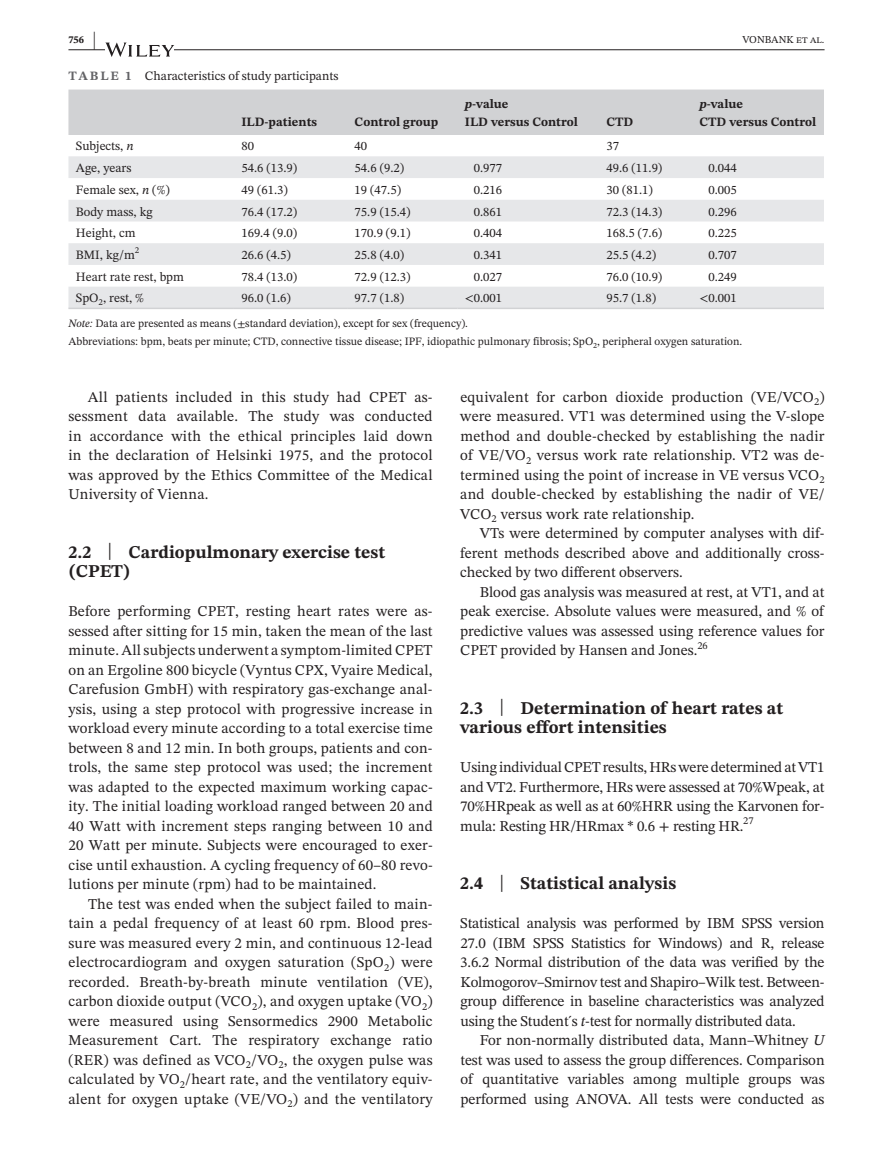
<style>
.page{position:relative;width:893px;height:1174px;background:#fff}
.page>*{position:absolute;margin:0;border:0;box-sizing:border-box;transform-origin:0 0}
.t1{font:700 18px/19.5px "STIX Two Text";color:#231f20}
.t2{font:15px/19.5px "STIX Two Text";color:#231f20;text-align:justify}
.t3{font:12.75px "STIX Two Text";color:#231f20}
.t4{font:700 12.75px/17.2px "STIX Two Text";color:#231f20}
.t5{font:11.25px/18px "STIX Two Text";color:#231f20}
.t6{font:10.5px "STIX Two Text";color:#231f20}
.t7{font:700 10.5px "STIX Two Text";color:#231f20}
.t8{font:8.85px "STIX Two Text";color:#231f20}
.s1{font-size:21px}
.s2{font-weight:700;color:#636366}
.s3{font-style:italic}
.s4{font-weight:400;font-size:23.7px}
</style>
<div class="page">
<hr style="left:68px;top:49px;width:756px;height:1px;background:#231f20">
<svg style="left:105px;top:43px;width:69px;height:14px"></svg>
<div style="left:68px;top:90px;width:756px;height:45px;background:#d1d2d4"></div>
<svg style="left:68px;top:156px;width:756px;height:152px;fill:#e6e7e9"></svg>
<hr style="left:68px;top:308px;width:166px;height:1px;background:#d1d2d4">
<hr style="left:234px;top:308px;width:113px;height:1px;background:#d1d2d4">
<hr style="left:347px;top:308px;width:110px;height:1px;background:#d1d2d4">
<hr style="left:457px;top:308px;width:142px;height:1px;background:#d1d2d4">
<hr style="left:599px;top:308px;width:93px;height:1px;background:#d1d2d4">
<hr style="left:692px;top:308px;width:201px;height:1px;background:#d1d2d4">
<div style="left:824px;top:74px;width:69px;height:273px;background:#fff"></div>
<p class="t7" style="left:68px;top:32px;width:29px">756 <span class="s1">|</span></p>
<p class="t6" style="left:742px;top:32px;width:83px">VONBANK et al.</p>
<p class="t3" style="left:68px;top:66px;width:271px"><span class="s2">TABLE 1</span> Characteristics of study participants</p>
<p class="t4" style="left:241px;top:113px;width:77px">ILD-patients</p>
<p class="t4" style="left:355px;top:113px;width:85px">Control group</p>
<p class="t4" style="left:465px;top:96px;width:115px"><span class="s3">p</span>-value<br>ILD versus Control</p>
<p class="t4" style="left:606px;top:113px;width:28px">CTD</p>
<p class="t4" style="left:699px;top:96px;width:118px"><span class="s3">p</span>-value<br>CTD versus Control</p>
<p class="t3" style="left:76px;top:137px;width:59px">Subjects, <span class="s3">n</span></p>
<p class="t3" style="left:241px;top:137px;width:14px">80</p>
<p class="t3" style="left:355px;top:137px;width:14px">40</p>
<p class="t3" style="left:606px;top:137px;width:14px">37</p>
<p class="t3" style="left:76px;top:159px;width:57px">Age, years</p>
<p class="t3" style="left:241px;top:159px;width:57px">54.6 (13.9)</p>
<p class="t3" style="left:355px;top:159px;width:51px">54.6 (9.2)</p>
<p class="t3" style="left:474px;top:159px;width:30px">0.977</p>
<p class="t3" style="left:606px;top:159px;width:57px">49.6 (11.9)</p>
<p class="t3" style="left:708px;top:159px;width:30px">0.044</p>
<p class="t3" style="left:76px;top:180px;width:95px">Female sex, <span class="s3">n</span> (%)</p>
<p class="t3" style="left:241px;top:180px;width:48px">49 (61.3)</p>
<p class="t3" style="left:355px;top:180px;width:48px">19 (47.5)</p>
<p class="t3" style="left:474px;top:180px;width:30px">0.216</p>
<p class="t3" style="left:606px;top:180px;width:48px">30 (81.1)</p>
<p class="t3" style="left:708px;top:180px;width:30px">0.005</p>
<p class="t3" style="left:76px;top:202px;width:78px">Body mass, kg</p>
<p class="t3" style="left:241px;top:202px;width:57px">76.4 (17.2)</p>
<p class="t3" style="left:355px;top:202px;width:57px">75.9 (15.4)</p>
<p class="t3" style="left:474px;top:202px;width:30px">0.861</p>
<p class="t3" style="left:606px;top:202px;width:57px">72.3 (14.3)</p>
<p class="t3" style="left:708px;top:202px;width:30px">0.296</p>
<p class="t3" style="left:76px;top:224px;width:61px">Height, cm</p>
<p class="t3" style="left:241px;top:224px;width:57px">169.4 (9.0)</p>
<p class="t3" style="left:355px;top:224px;width:57px">170.9 (9.1)</p>
<p class="t3" style="left:474px;top:224px;width:30px">0.404</p>
<p class="t3" style="left:606px;top:224px;width:57px">168.5 (7.6)</p>
<p class="t3" style="left:708px;top:224px;width:30px">0.225</p>
<p class="t3" style="left:76px;top:245px;width:60px">BMI, kg/m</p>
<p class="t8" style="left:135px;top:244px;width:6px">2</p>
<p class="t3" style="left:241px;top:245px;width:51px">26.6 (4.5)</p>
<p class="t3" style="left:355px;top:245px;width:51px">25.8 (4.0)</p>
<p class="t3" style="left:474px;top:245px;width:30px">0.341</p>
<p class="t3" style="left:606px;top:245px;width:51px">25.5 (4.2)</p>
<p class="t3" style="left:708px;top:245px;width:30px">0.707</p>
<p class="t3" style="left:76px;top:267px;width:110px">Heart rate rest, bpm</p>
<p class="t3" style="left:241px;top:267px;width:57px">78.4 (13.0)</p>
<p class="t3" style="left:355px;top:267px;width:57px">72.9 (12.3)</p>
<p class="t3" style="left:474px;top:267px;width:30px">0.027</p>
<p class="t3" style="left:606px;top:267px;width:57px">76.0 (10.9)</p>
<p class="t3" style="left:708px;top:267px;width:30px">0.249</p>
<p class="t3" style="left:76px;top:289px;width:70px">SpO<sub>2</sub>, rest, %</p>
<p class="t3" style="left:241px;top:289px;width:51px">96.0 (1.6)</p>
<p class="t3" style="left:355px;top:289px;width:51px">97.7 (1.8)</p>
<p class="t3" style="left:465px;top:289px;width:39px">&lt;0.001</p>
<p class="t3" style="left:606px;top:289px;width:51px">95.7 (1.8)</p>
<p class="t3" style="left:699px;top:289px;width:39px">&lt;0.001</p>
<p class="t5" style="left:68px;top:314px;width:675px"><span class="s3">Note:</span> Data are presented as means (±standard deviation), except for sex (frequency).<br>Abbreviations: bpm, beats per minute; CTD, connective tissue disease; IPF, idiopathic pulmonary fibrosis; SpO<sub>2</sub>, peripheral oxygen saturation.</p>
<p class="t2" style="left:68px;top:387px;width:366px;text-indent:20px">All patients included in this study had CPET as&shy;sessment data available. The study was conducted in accordance with the ethical principles laid down in the declaration of Helsinki 1975, and the protocol was approved by the Ethics Committee of the Medical University of Vienna.</p>
<p class="t1" style="left:68px;top:542px;width:318px">2.2 <span class="s4">|</span> Cardiopulmonary exercise test (CPET)</p>
<p class="t2" style="left:68px;top:601px;width:366px">Before performing CPET, resting heart rates were as&shy;sessed after sitting for 15 min, taken the mean of the last minute. Allsubjects underwent a symptom-limitedCPET on an Ergoline 800 bicycle (Vyntus CPX, Vyaire Medical, Carefusion GmbH) with respiratory gas-exchange anal&shy;ysis, using a step protocol with progressive increase in workload every minute according to a total exercise time between 8 and 12 min. In both groups, patients and con&shy;trols, the same step protocol was used; the increment was adapted to the expected maximum working capac&shy;ity. The initial loading workload ranged between 20 and 40 Watt with increment steps ranging between 10 and 20 Watt per minute. Subjects were encouraged to exer&shy;cise until exhaustion. A cycling frequency of 60–80 revo&shy;lutions per minute (rpm) had to be maintained.</p>
<p class="t2" style="left:68px;top:894px;width:366px;text-indent:20px">The test was ended when the subject failed to main&shy;tain a pedal frequency of at least 60 rpm. Blood pres&shy;sure was measured every 2 min, and continuous 12-lead electrocardiogram and oxygen saturation (SpO<sub>2</sub>) were recorded. Breath-by-breath minute ventilation (VE), carbon dioxide output (VCO<sub>2</sub>), and oxygen uptake (VO<sub>2</sub>) were measured using Sensormedics 2900 Metabolic Measurement Cart. The respiratory exchange ratio (RER) was defined as VCO<sub>2</sub>/VO<sub>2</sub>, the oxygen pulse was calculated by VO<sub>2</sub>/heart rate, and the ventilatory equiv&shy;alent for oxygen uptake (VE/VO<sub>2</sub>) and the ventilatory</p>
<p class="t2" style="left:460px;top:387px;width:366px">equivalent for carbon dioxide production (VE/VCO<sub>2</sub>) were measured. VT1 was determined using the V-slope method and double-checked by establishing the nadir of VE/VO<sub>2</sub> versus work rate relationship. VT2 was de&shy;termined using the point of increase in VE versus VCO<sub>2 </sub>and double-checked by establishing the nadir of VE/ VCO<sub>2</sub> versus work rate relationship.</p>
<p class="t2" style="left:460px;top:523px;width:366px;text-indent:20px">VTs were determined by computer analyses with dif&shy;ferent methods described above and additionally cross&shy;checked by two different observers.</p>
<p class="t2" style="left:460px;top:582px;width:366px;text-indent:20px">Blood gas analysis was measured at rest, at VT1, and at peak exercise. Absolute values were measured, and % of predictive values was assessed using reference values for CPET provided by Hansen and Jones.</p>
<p class="t6" style="left:697px;top:637px;width:12px">26</p>
<p class="t1" style="left:460px;top:698px;width:324px">2.3 <span class="s4">|</span> Determination of heart rates at various effort intensities</p>
<p class="t2" style="left:460px;top:757px;width:366px">Using individualCPETresults,HRswere determined atVT1 and VT2. Furthermore, HRs were assessed at 70%Wpeak, at 70%HRpeak as well as at 60%HRR using the Karvonen for&shy;mula: Resting HR/HRmax * 0.6 + resting HR.</p>
<p class="t6" style="left:743px;top:813px;width:12px">27</p>
<p class="t1" style="left:460px;top:874px;width:217px">2.4 <span class="s4">|</span> Statistical analysis</p>
<p class="t2" style="left:460px;top:913px;width:366px">Statistical analysis was performed by IBM SPSS version 27.0 (IBM SPSS Statistics for Windows) and R, release 3.6.2 Normal distribution of the data was verified by the Kolmogorov–Smirnov test and Shapiro–Wilk test. Between&shy;group difference in baseline characteristics was analyzed using the Student´s <span class="s3">t</span>-test for normally distributed data.</p>
<p class="t2" style="left:460px;top:1030px;width:366px;text-indent:19px">For non-normally distributed data, Mann–Whitney <span class="s3">U </span>test was used to assess the group differences. Comparison of quantitative variables among multiple groups was performed using ANOVA. All tests were conducted as</p>
</div>
